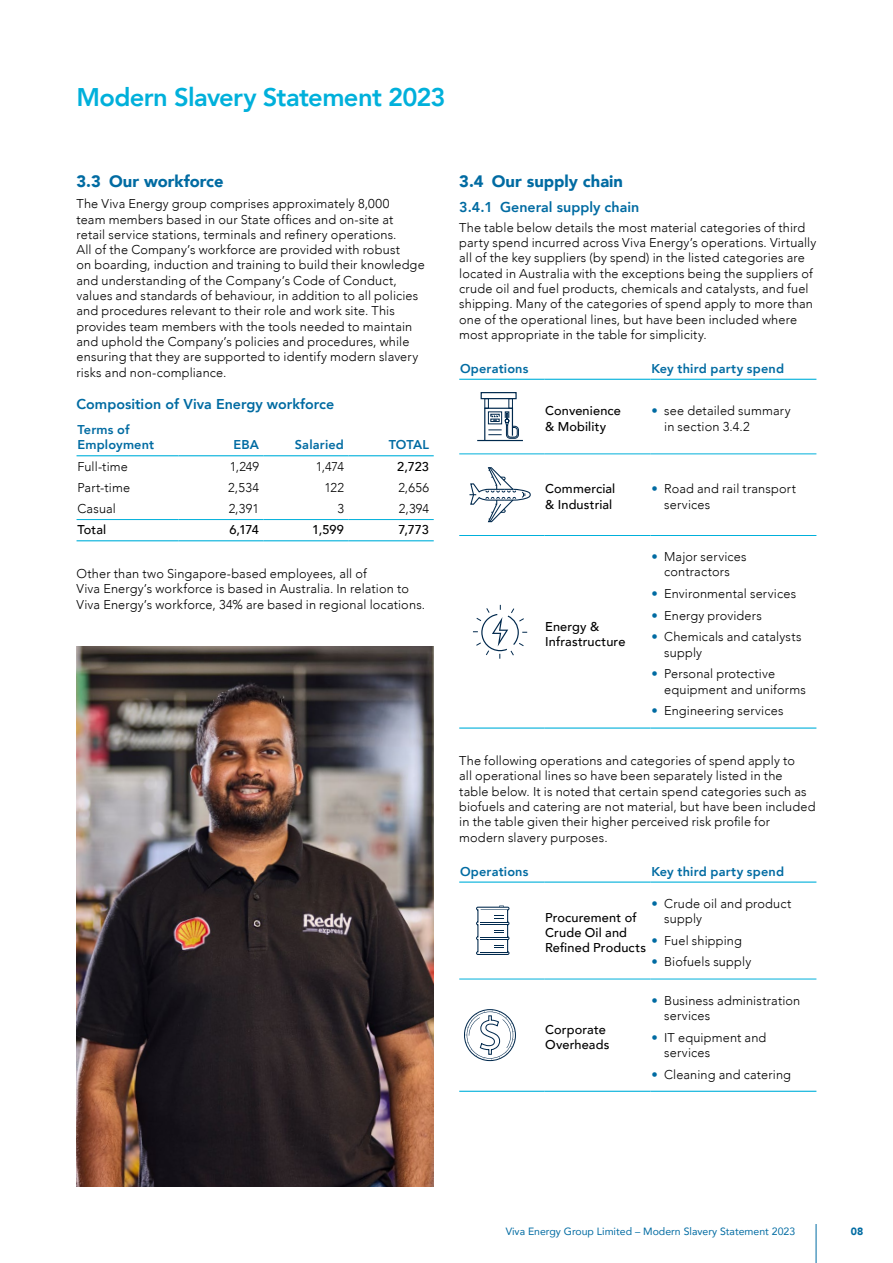
<style>
.page{position:relative;width:893px;height:1263px;background:#fff}
.page>*{position:absolute;margin:0;border:0;box-sizing:border-box;transform-origin:0 0}
.t1{font:800 25.5px "Avenir";letter-spacing:-.025em;color:#00b0db}
.t2{font:900 16.5px "Avenir";color:#006ba2}
.t3{font:800 14.25px "Avenir";color:#006ba2}
.t4{font:300 12.75px/15.3px "Avenir";letter-spacing:.01em;color:#000}
.t5{font:500 12.75px/15.3px "Avenir";letter-spacing:.01em;color:#000}
.t6{font:800 12.75px/15.3px "Avenir";letter-spacing:.015em;color:#006ba2}
.t7{font:10.5px "Avenir";color:#006ba2}
.t8{font:900 10.5px "Avenir";color:#006ba2}
.s1{color:#006ba2}
</style>
<div class="page">
<hr style="left:77px;top:455px;width:102px;height:1px;background:#00b0db">
<hr style="left:179px;top:455px;width:85px;height:1px;background:#00b0db">
<hr style="left:264px;top:455px;width:85px;height:1px;background:#00b0db">
<hr style="left:349px;top:455px;width:85px;height:1px;background:#00b0db">
<hr style="left:77px;top:519px;width:102px;height:1px;background:#00b0db">
<hr style="left:77px;top:540px;width:102px;height:1px;background:#00b0db">
<hr style="left:179px;top:540px;width:85px;height:1px;background:#00b0db">
<hr style="left:264px;top:540px;width:85px;height:1px;background:#00b0db">
<hr style="left:349px;top:540px;width:85px;height:1px;background:#00b0db">
<hr style="left:179px;top:519px;width:85px;height:1px;background:#00b0db">
<hr style="left:264px;top:519px;width:85px;height:1px;background:#00b0db">
<hr style="left:349px;top:519px;width:85px;height:1px;background:#00b0db">
<hr style="left:459px;top:454px;width:85px;height:1px;background:#00b0db">
<hr style="left:544px;top:454px;width:107px;height:1px;background:#00b0db">
<hr style="left:651px;top:454px;width:165px;height:1px;background:#00b0db">
<hr style="left:459px;top:379px;width:85px;height:1px;background:#00b0db">
<hr style="left:544px;top:379px;width:107px;height:1px;background:#00b0db">
<hr style="left:651px;top:379px;width:165px;height:1px;background:#00b0db">
<hr style="left:459px;top:727px;width:85px;height:2px;background:#00b0db">
<hr style="left:544px;top:727px;width:107px;height:2px;background:#00b0db">
<hr style="left:651px;top:727px;width:165px;height:2px;background:#00b0db">
<hr style="left:459px;top:535px;width:85px;height:1px;background:#00b0db">
<hr style="left:544px;top:535px;width:107px;height:1px;background:#00b0db">
<hr style="left:651px;top:535px;width:165px;height:1px;background:#00b0db">
<svg style="left:480px;top:392px;width:39px;height:50px"></svg>
<hr style="left:477px;top:440px;width:46px;height:1px;background:#00294d">
<svg style="left:469px;top:467px;width:62px;height:56px"></svg>
<svg style="left:473px;top:604px;width:55px;height:55px"></svg>
<hr style="left:459px;top:881px;width:85px;height:2px;background:#00b0db">
<hr style="left:544px;top:881px;width:107px;height:2px;background:#00b0db">
<hr style="left:651px;top:881px;width:165px;height:2px;background:#00b0db">
<hr style="left:459px;top:1091px;width:85px;height:1px;background:#00b0db">
<hr style="left:544px;top:1091px;width:107px;height:1px;background:#00b0db">
<hr style="left:651px;top:1091px;width:165px;height:1px;background:#00b0db">
<hr style="left:459px;top:979px;width:85px;height:1px;background:#00b0db">
<hr style="left:544px;top:979px;width:107px;height:1px;background:#00b0db">
<hr style="left:651px;top:979px;width:165px;height:1px;background:#00b0db">
<svg style="left:476px;top:905px;width:33px;height:50px"></svg>
<svg style="left:464px;top:1009px;width:52px;height:52px"></svg>
<img style="left:77px;top:646px;width:357px;height:540px">
<hr style="left:816px;top:1224px;width:1px;height:39px;background:#006ba2">
<h1 class="t1" style="left:77px;top:78px;width:371px">Modern Slavery Statement 2023</h1>
<p class="t2" style="left:77px;top:167px;width:149px">3.3 Our workforce</p>
<p class="t4" style="left:77px;top:196px;width:350px">The Viva Energy group comprises approximately 8,000<br>team members based in our State offices and on-site at retail service stations, terminals and refinery operations.<br>All of the Company’s workforce are provided with robust<br>on boarding, induction and training to build their knowledge and understanding of the Company’s Code of Conduct, values and standards of behaviour, in addition to all policies and procedures relevant to their role and work site. This provides team members with the tools needed to maintain and uphold the Company’s policies and procedures, while ensuring that they are supported to identify modern slavery risks and non-compliance.</p>
<p class="t3" style="left:77px;top:392px;width:259px">Composition of Viva Energy workforce</p>
<p class="t6" style="left:77px;top:422px;width:78px">Terms of<br>Employment</p>
<p class="t6" style="left:234px;top:437px;width:27px">EBA</p>
<p class="t6" style="left:295px;top:437px;width:51px">Salaried</p>
<p class="t6" style="left:389px;top:437px;width:42px">TOTAL</p>
<p class="t4" style="left:77px;top:459px;width:52px">Full-time</p>
<p class="t4" style="left:230px;top:459px;width:31px">1,249</p>
<p class="t4" style="left:316px;top:459px;width:30px">1,474</p>
<p class="t5" style="left:397px;top:458px;width:33px">2,723</p>
<p class="t4" style="left:77px;top:480px;width:54px">Part-time</p>
<p class="t4" style="left:228px;top:480px;width:32px">2,534</p>
<p class="t4" style="left:324px;top:480px;width:21px">122</p>
<p class="t4" style="left:398px;top:480px;width:32px">2,656</p>
<p class="t4" style="left:77px;top:501px;width:40px">Casual</p>
<p class="t4" style="left:229px;top:501px;width:32px">2,391</p>
<p class="t4" style="left:337px;top:501px;width:8px">3</p>
<p class="t4" style="left:399px;top:501px;width:32px">2,394</p>
<p class="t5" style="left:77px;top:522px;width:30px">Total</p>
<p class="t5" style="left:229px;top:522px;width:31px">6,174</p>
<p class="t5" style="left:312px;top:522px;width:33px">1,599</p>
<p class="t5" style="left:399px;top:522px;width:32px">7,773</p>
<p class="t4" style="left:77px;top:566px;width:350px">Other than two Singapore-based employees, all of<br>Viva Energy’s workforce is based in Australia. In relation to<br>Viva Energy’s workforce, 34% are based in regional locations.</p>
<p class="t2" style="left:459px;top:167px;width:165px">3.4 Our supply chain</p>
<p class="t3" style="left:459px;top:196px;width:181px">3.4.1 General supply chain</p>
<p class="t4" style="left:459px;top:220px;width:359px">The table below details the most material categories of third party spend incurred across Viva Energy’s operations. Virtually all of the key suppliers (by spend) in the listed categories are located in Australia with the exceptions being the suppliers of crude oil and fuel products, chemicals and catalysts, and fuel shipping. Many of the categories of spend apply to more than one of the operational lines, but have been included where most appropriate in the table for simplicity.</p>
<p class="t6" style="left:460px;top:361px;width:70px">Operations</p>
<p class="t6" style="left:651px;top:361px;width:134px">Key third party spend</p>
<p class="t5" style="left:545px;top:402px;width:77px">Convenience &amp; Mobility</p>
<p class="t4" style="left:664px;top:403px;width:128px;text-indent:-13px"><span class="s1">•</span> see detailed summary in section 3.4.2</p>
<p class="t5" style="left:545px;top:481px;width:72px">Commercial &amp; Industrial</p>
<p class="t4" style="left:664px;top:481px;width:133px;text-indent:-13px"><span class="s1">•</span> Road and rail transport services</p>
<p class="t4" style="left:651px;top:549px;width:97px;text-align:center"><span class="s1">•</span> Major services contractors</p>
<p class="t4" style="left:651px;top:586px;width:146px"><span class="s1">•</span> Environmental services</p>
<p class="t4" style="left:651px;top:608px;width:112px"><span class="s1">•</span> Energy providers</p>
<p class="t4" style="left:664px;top:629px;width:139px;text-indent:-13px"><span class="s1">•</span> Chemicals and catalysts supply</p>
<p class="t4" style="left:664px;top:666px;width:143px;text-indent:-13px"><span class="s1">•</span> Personal protective equipment and uniforms</p>
<p class="t4" style="left:651px;top:703px;width:134px"><span class="s1">•</span> Engineering services</p>
<p class="t4" style="left:459px;top:753px;width:358px">The following operations and categories of spend apply to<br>all operational lines so have been separately listed in the<br>table below. It is noted that certain spend categories such as biofuels and catering are not material, but have been included in the table given their higher perceived risk profile for modern slavery purposes.</p>
<p class="t6" style="left:460px;top:864px;width:70px">Operations</p>
<p class="t6" style="left:651px;top:864px;width:134px">Key third party spend</p>
<p class="t5" style="left:545px;top:909px;width:102px">Procurement of<br>Crude Oil and<br>Refined Products</p>
<p class="t5" style="left:545px;top:618px;width:82px">Energy &amp;<br>Infrastructure</p>
<p class="t4" style="left:664px;top:895px;width:129px;text-indent:-13px"><span class="s1">•</span> Crude oil and product supply</p>
<p class="t4" style="left:651px;top:932px;width:92px"><span class="s1">•</span> Fuel shipping</p>
<p class="t4" style="left:651px;top:954px;width:101px"><span class="s1">•</span> Biofuels supply</p>
<p class="t5" style="left:545px;top:1021px;width:66px">Corporate<br>Overheads</p>
<p class="t4" style="left:664px;top:992px;width:138px;text-indent:-13px"><span class="s1">•</span> Business administration services</p>
<p class="t4" style="left:664px;top:1029px;width:104px;text-indent:-13px"><span class="s1">•</span> IT equipment and services</p>
<p class="t4" style="left:651px;top:1066px;width:141px"><span class="s1">•</span> Cleaning and catering</p>
<p class="t7" style="left:506px;top:1222px;width:291px">Viva Energy Group Limited – Modern Slavery Statement 2023</p>
<p class="t8" style="left:851px;top:1222px;width:14px">08</p>
</div>
